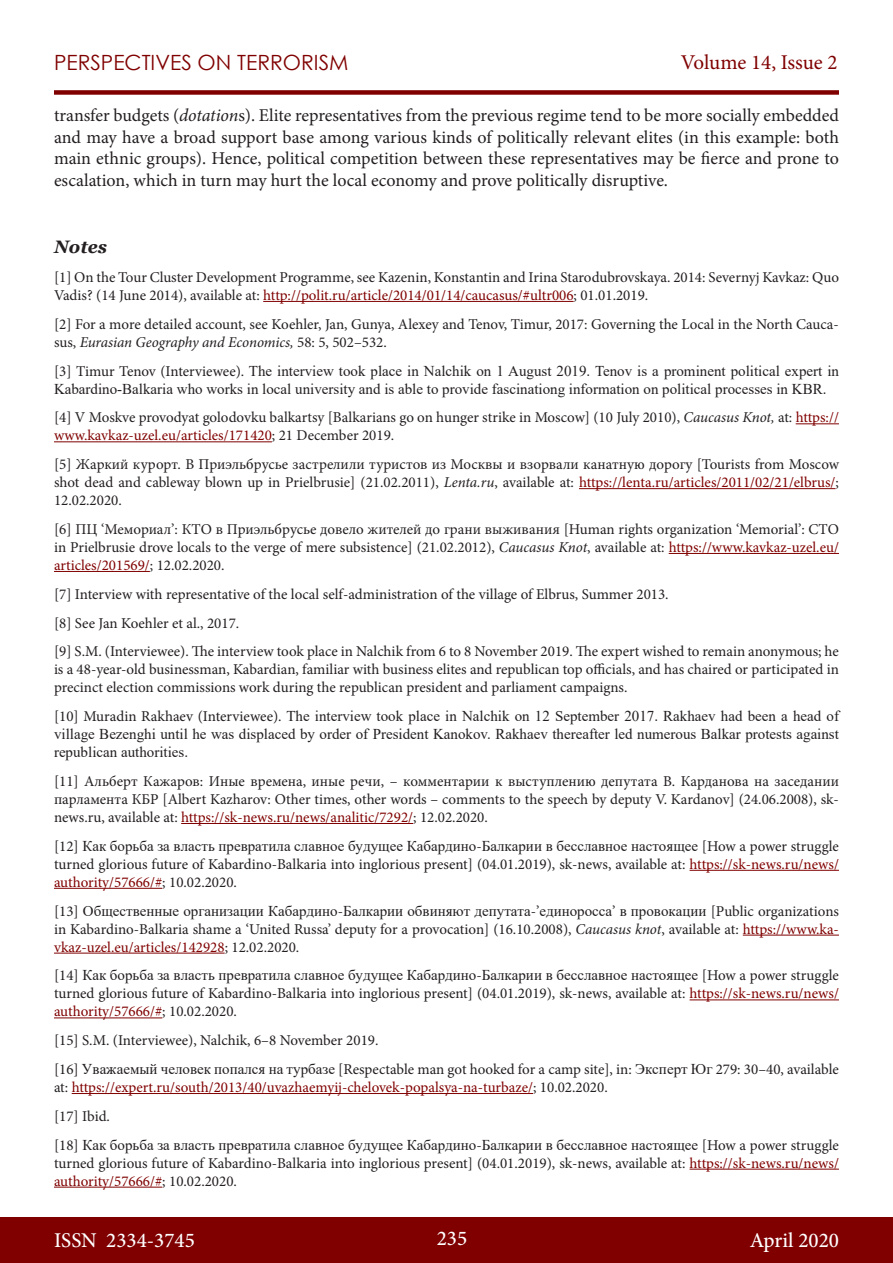
<style>
.page{position:relative;width:893px;height:1263px;background:#fff}
.page>*{position:absolute;margin:0;border:0;box-sizing:border-box;transform-origin:0 0}
.t1{font:500 21px "Minion Pro";color:#fff}
.t2{font:21px "Century Gothic";color:#800000}
.t3{font:21px "Minion Pro";letter-spacing:-.005em;color:#800000}
.t4{font:18px/21.6px "Minion Pro";color:#231f20;text-align:justify}
.t5{font:italic 700 18px "Georgia";color:#231f20}
.t6{font:15px/18px "Minion Pro";color:#231f20;text-align:justify}
.t7{font:15px/18px "Times New Roman";color:#231f20}
.s1{font-style:italic}
.s2{color:#800000}
.s3{font-family:"Minion Pro"}
.s4{font-family:"Times New Roman"}
</style>
<div class="page">
<div style="left:0;top:1217px;width:893px;height:46px;background:#800000"></div>
<div style="left:54px;top:90px;width:785px;height:5px;background:#800000"></div>
<hr style="left:263px;top:301px;width:311px;height:1px;background:#800000">
<hr style="left:796px;top:423px;width:43px;height:1px;background:#800000">
<hr style="left:54px;top:441px;width:218px;height:1px;background:#800000">
<hr style="left:579px;top:488px;width:256px;height:1px;background:#800000">
<hr style="left:669px;top:553px;width:170px;height:1px;background:#800000">
<hr style="left:54px;top:571px;width:96px;height:1px;background:#800000">
<hr style="left:181px;top:823px;width:232px;height:1px;background:#800000">
<hr style="left:690px;top:870px;width:149px;height:1px;background:#800000">
<hr style="left:54px;top:888px;width:108px;height:1px;background:#800000">
<hr style="left:743px;top:935px;width:96px;height:1px;background:#800000">
<hr style="left:54px;top:953px;width:171px;height:1px;background:#800000">
<hr style="left:690px;top:999px;width:149px;height:1px;background:#800000">
<hr style="left:54px;top:1017px;width:108px;height:1px;background:#800000">
<hr style="left:72px;top:1093px;width:461px;height:1px;background:#800000">
<hr style="left:690px;top:1169px;width:149px;height:1px;background:#800000">
<hr style="left:54px;top:1187px;width:108px;height:1px;background:#800000">
<h1 class="t2" style="left:54px;top:47px;width:296px">PERSPECTIVES ON TERRORISM</h1>
<h1 class="t3" style="left:681px;top:48px;width:158px">Volume 14, Issue 2</h1>
<p class="t4" style="left:54px;top:105px;width:786px">transfer budgets (<span class="s1">dotation</span>s). Elite representatives from the previous regime tend to be more socially embedded and may have a broad support base among various kinds of politically relevant elites (in this example: both main ethnic groups). Hence, political competition between these representatives may be fierce and prone to escalation, which in turn may hurt the local economy and prove politically disruptive.</p>
<p class="t5" style="left:54px;top:235px;width:55px">Notes</p>
<p class="t6" style="left:54px;top:268px;width:786px">[1] On the Tour Cluster Development Programme, see Kazenin, Konstantin and Irina Starodubrovskaya. 2014: Severnyj Kavkaz: Quo<br>Vadis? (14 June 2014), available at: <span class="s2">http://polit.ru/article/2014/01/14/caucasus/#ultr006</span>; 01.01.2019.</p>
<p class="t6" style="left:54px;top:315px;width:786px">[2] For a more detailed account, see Koehler, Jan, Gunya, Alexey and Tenov, Timur, 2017: Governing the Local in the North Cauca&shy;sus, <span class="s1">Eurasian Geography and Economics,</span> 58: 5, 502–532.</p>
<p class="t7" style="left:54px;top:361px;width:786px"><span class="s3">[3] Timur Tenov (Interviewee).</span> The interview took place in Nalchik on 1 August 2019. Tenov is a prominent political expert in<br>Kabardino-Balkaria who works in local university and is able to provide fascinationg information on political processes in KBR.</p>
<p class="t6" style="left:54px;top:409px;width:786px">[4] V Moskve provodyat golodovku balkartsy [Balkarians go on hunger strike in Moscow] (10 July 2010), <span class="s1">Caucasus Knot,</span> at: <span class="s2">https:// www.kavkaz-uzel.eu/articles/171420</span>; 21 December 2019.</p>
<p class="t6" style="left:54px;top:455px;width:786px">[5] Жаркий курорт. В Приэльбрусье застрелили туристов из Москвы и взорвали канатную дорогу [Tourists from Moscow shot dead and cableway blown up in Prielbrusie] (21.02.2011), <span class="s1">Lenta.ru</span>, available at: <span class="s2">https://lenta.ru/articles/2011/02/21/elbrus/</span>; 12.02.2020.</p>
<p class="t6" style="left:54px;top:520px;width:786px">[6] ПЦ ‘Мемориал’: КТО в Приэльбрусье довело жителей до грани выживания [Human rights organization ‘Memorial’: CTO in Prielbrusie drove locals to the verge of mere subsistence] (21.02.2012), <span class="s1">Caucasus Knot</span>, available at: <span class="s2">https://www.kavkaz-uzel.eu/ articles/201569/</span>; 12.02.2020.</p>
<p class="t6" style="left:54px;top:585px;width:616px">[7] Interview with representative of the local self-administration of the village of Elbrus, Summer 2013.</p>
<p class="t6" style="left:54px;top:614px;width:187px">[8] See Jan Koehler et al., 2017.</p>
<p class="t6" style="left:54px;top:643px;width:786px">[9] S.M. (Interviewee). The interview took place in Nalchik from 6 to 8 November 2019. The expert wished to remain anonymous; he is a 48-year-old businessman, Kabardian, familiar with business elites and republican top officials, and has chaired or participated in precinct election commissions work during the republican president and parliament campaigns.</p>
<p class="t7" style="left:54px;top:707px;width:786px;text-align:justify"><span class="s3">[10] Muradin Rakhaev (Interviewee).</span> The interview took place in Nalchik on 12 September 2017. Rakhaev had been a head of village Bezenghi until he was displaced by order of President Kanokov. Rakhaev thereafter led numerous Balkar protests against republican authorities.</p>
<p class="t6" style="left:54px;top:772px;width:786px">[11] Альберт Кажаров: Иные времена, иные речи, – комментарии к выступлению депутата В. Карданова на заседании парламента КБР [Albert Kazharov: Other times, other words – comments to the speech by deputy V. Kardanov] (24.06.2008), sk&shy;news.ru, available at: <span class="s2">https://sk-news.ru/news/analitic/7292/</span>; 12.02.2020.</p>
<p class="t6" style="left:54px;top:837px;width:786px">[12] <span class="s4">Как борьба за власть превратила славное будущее Кабардино</span>-<span class="s4">Балкарии в бесславное настоящее</span> [How a power struggle turned glorious future of Kabardino-Balkaria into inglorious present] (04.01.2019), sk-news, available at: <span class="s2">https://sk-news.ru/news/ authority/57666/#</span>; 10.02.2020.</p>
<p class="t6" style="left:54px;top:902px;width:786px">[13] <span class="s4">Общественные организации Кабардино</span>-<span class="s4">Балкарии обвиняют депутата</span>-’<span class="s4">единоросса</span>’ <span class="s4">в провокации</span> [Public organizations in Kabardino-Balkaria shame a ‘United Russa’ deputy for a provocation] (16.10.2008), <span class="s1">Caucasus knot</span>, available at: <span class="s2">https://www.ka&shy;vkaz-uzel.eu/articles/142928</span>; 12.02.2020.</p>
<p class="t6" style="left:54px;top:967px;width:786px">[14] <span class="s4">Как борьба за власть превратила славное будущее Кабардино</span>-<span class="s4">Балкарии в бесславное настоящее</span> [How a power struggle turned glorious future of Kabardino-Balkaria into inglorious present] (04.01.2019), sk-news, available at: <span class="s2">https://sk-news.ru/news/ authority/57666/#</span>; 10.02.2020.</p>
<p class="t6" style="left:54px;top:1031px;width:326px">[15] S.M. (Interviewee), Nalchik, 6–8 November 2019.</p>
<p class="t6" style="left:54px;top:1060px;width:786px">[16] <span class="s4">Уважаемый человек попался на турбазе</span> [Respectable man got hooked for a camp site], in: <span class="s4">Эксперт Юг</span> 279: 30–40, available at: <span class="s2">https://expert.ru/south/2013/40/uvazhaemyij-chelovek-popalsya-na-turbaze/</span>; 10.02.2020.</p>
<p class="t6" style="left:54px;top:1107px;width:57px">[17] Ibid.</p>
<p class="t6" style="left:54px;top:1136px;width:786px">[18] <span class="s4">Как борьба за власть превратила славное будущее Кабардино</span>-<span class="s4">Балкарии в бесславное настоящее</span> [How a power struggle turned glorious future of Kabardino-Balkaria into inglorious present] (04.01.2019), sk-news, available at: <span class="s2">https://sk-news.ru/news/ authority/57666/#</span>; 10.02.2020.</p>
<h1 class="t1" style="left:54px;top:1226px;width:142px">ISSN 2334-3745</h1>
<h1 class="t1" style="left:437px;top:1224px;width:32px">235</h1>
<h1 class="t1" style="left:750px;top:1226px;width:91px">April 2020</h1>
</div>
